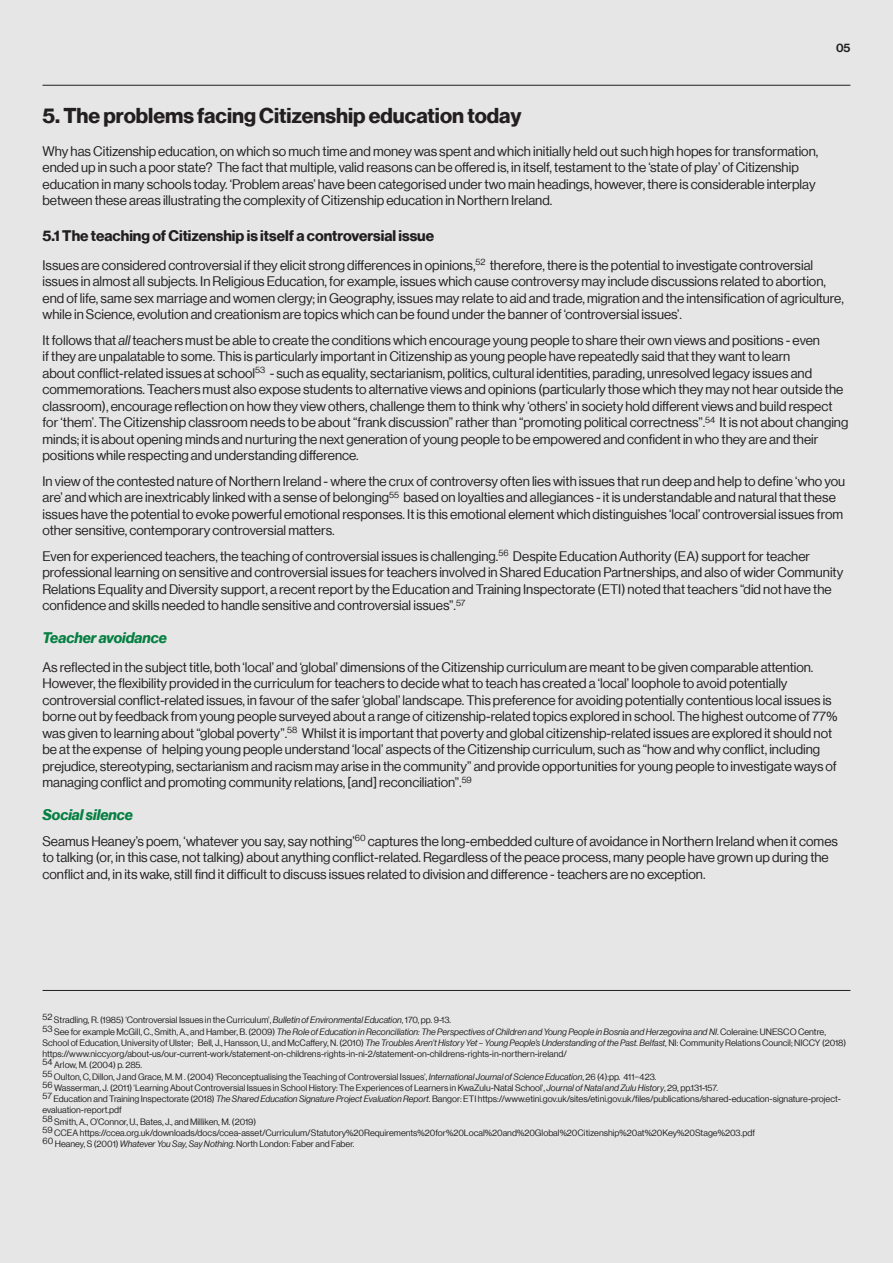
<style>
.page{position:relative;width:893px;height:1263px;background:#e5e6e5}
.page>*{position:absolute;margin:0;border:0;box-sizing:border-box;transform-origin:0 0}
.t1{font:21px "N Haas Grotesk DS Pro 75 Bd";color:#231f20}
.t2{font:15px "N Haas Grotesk DS Pro 75 Bd";color:#231f20}
.t3{font:15px "N Haas Grotesk DS Pro 76 Bd It";color:#057f42}
.t4{font:13.5px/16.5px "N Haas Grotesk DS Pro 55 Rg";color:#231f20}
.t5{font:12px "N Haas Grotesk DS Pro 65 Md";color:#231f20}
.t6{font:9px/11.2px "N Haas Grotesk DS Pro 55 Rg";color:#231f20}
.t7{font:9px "N Haas Grotesk DS Pro 56 It";color:#231f20}
.s1{font-family:"N Haas Grotesk DS Pro 56 It"}
.s2{font-family:"N Haas Grotesk DS Pro 55 Rg"}
</style>
<div class="page">
<hr style="left:43px;top:85px;width:807px;height:1px;background:#231f20">
<hr style="left:43px;top:990px;width:807px;height:1px;background:#231f20">
<p class="t5" style="left:836px;top:41px;width:16px">05</p>
<h1 class="t1" style="left:43px;top:103px;width:480px">5. The problems facing Citizenship education today</h1>
<p class="t4" style="left:43px;top:143px;width:777px">Why has Citizenship education, on which so much time and money was spent and which initially held out such high hopes for transformation, ended up in such a poor state? The fact that multiple, valid reasons can be offered is, in itself, testament to the ‘state of play’ of Citizenship education in many schools today. ‘Problem areas’ have been categorised under two main headings, however, there is considerable interplay between these areas illustrating the complexity of Citizenship education in Northern Ireland.</p>
<p class="t2" style="left:43px;top:227px;width:393px">5.1 The teaching of Citizenship is itself a controversial issue</p>
<p class="t4" style="left:43px;top:257px;width:803px">Issues are considered controversial if they elicit strong differences in opinions,<sup>52</sup> therefore, there is the potential to investigate controversial issues in almost all subjects. In Religious Education, for example, issues which cause controversy may include discussions related to abortion, end of life, same sex marriage and women clergy; in Geography, issues may relate to aid and trade, migration and the intensification of agriculture, while in Science, evolution and creationism are topics which can be found under the banner of ‘controversial issues’.</p>
<p class="t4" style="left:43px;top:332px;width:807px">It follows that <span class="s1">all</span> teachers must be able to create the conditions which encourage young people to share their own views and positions - even<br>if they are unpalatable to some. This is particularly important in Citizenship as young people have repeatedly said that they want to learn<br>about conflict-related issues at school<sup>53</sup> - such as equality, sectarianism, politics, cultural identities, parading, unresolved legacy issues and commemorations. Teachers must also expose students to alternative views and opinions (particularly those which they may not hear outside the classroom), encourage reflection on how they view others, challenge them to think why ‘others’ in society hold different views and build respect for ‘them’. The Citizenship classroom needs to be about “frank discussion” rather than “promoting political correctness”.<sup>54</sup> It is not about changing minds; it is about opening minds and nurturing the next generation of young people to be empowered and confident in who they are and their positions while respecting and understanding difference.</p>
<p class="t4" style="left:43px;top:473px;width:804px">In view of the contested nature of Northern Ireland - where the crux of controversy often lies with issues that run deep and help to define ‘who you are’ and which are inextricably linked with a sense of belonging<sup>55</sup> based on loyalties and allegiances - it is understandable and natural that these issues have the potential to evoke powerful emotional responses. It is this emotional element which distinguishes ‘local’ controversial issues from other sensitive, contemporary controversial matters.</p>
<p class="t4" style="left:43px;top:548px;width:802px">Even for experienced teachers, the teaching of controversial issues is challenging.<sup>56</sup> Despite Education Authority (EA) support for teacher professional learning on sensitive and controversial issues for teachers involved in Shared Education Partnerships, and also of wider Community Relations Equality and Diversity support, a recent report by the Education and Training Inspectorate (ETI) noted that teachers “did not have the confidence and skills needed to handle sensitive and controversial issues”.<sup>57</sup></p>
<p class="t3" style="left:43px;top:629px;width:126px">Teacher avoidance</p>
<p class="t4" style="left:43px;top:659px;width:796px">As reflected in the subject title, both ‘local’ and ‘global’ dimensions of the Citizenship curriculum are meant to be given comparable attention.<br>However, the flexibility provided in the curriculum for teachers to decide what to teach has created a ‘local’ loophole to avoid potentially controversial conflict-related issues, in favour of the safer ‘global’ landscape. This preference for avoiding potentially contentious local issues is borne out by feedback from young people surveyed about a range of citizenship-related topics explored in school. The highest outcome of 77% was given to learning about “global poverty”.<sup>58</sup> Whilst it is important that poverty and global citizenship-related issues are explored it should not be at the expense of helping young people understand ‘local’ aspects of the Citizenship curriculum, such as “how and why conflict, including prejudice, stereotyping, sectarianism and racism may arise in the community” and provide opportunities for young people to investigate ways of managing conflict and promoting community relations, [and] reconciliation”.<sup>59</sup></p>
<p class="t3" style="left:43px;top:806px;width:92px">Social silence</p>
<p class="t4" style="left:43px;top:833px;width:797px">Seamus Heaney’s poem, ‘whatever you say, say nothing’<sup>60</sup> captures the long-embedded culture of avoidance in Northern Ireland when it comes to talking (or, in this case, not talking) about anything conflict-related. Regardless of the peace process, many people have grown up during the conflict and, in its wake, still find it difficult to discuss issues related to division and difference - teachers are no exception.</p>
<p class="t6" style="left:43px;top:1014px;width:410px">52 Stradling, R. (1985) ‘Controversial Issues in the Curriculum’, <span class="s1">Bulletin of Environmental Education</span>, 170, pp. 9-13.</p>
<p class="t7" style="left:43px;top:1026px;width:785px"><sup>53</sup> <span class="s2">See for example McGill, C., Smith, A., and Hamber, B. (2009)</span> The Role of Education in Reconciliation: The Perspectives of Children and Young People in Bosnia and Herzegovina and NI<span class="s2">. Coleraine: UNESCO Centre,</span></p>
<p class="t6" style="left:43px;top:1037px;width:805px">School of Education, University of Ulster; Bell, J., Hansson, U., and McCaffery, N. (2010) <span class="s1">The Troubles Aren’t History Yet – Young People’s Understanding of the Past. Belfast,</span> NI: Community Relations Council; NICCY (2018) https://www.niccy.org/about-us/our-current-work/statement-on-childrens-rights-in-ni-2/statement-on-childrens-rights-in-northern-ireland/<br>54 Arlow, M. (2004) p. 285.<br>55 Oulton, C, Dillon, J and Grace, M. M . (2004) ‘Reconceptualising the Teaching of Controversial Issues’, <span class="s1">International Journal of Science Education</span>, 26 (4):pp. 411−423.<br>56 Wasserman, J. (2011) ‘Learning About Controversial Issues in School History: The Experiences of Learners in KwaZulu-Natal School’, <span class="s1">Journal of Natal and Zulu History</span>, 29, pp.131-157.<br>57 Education and Training Inspectorate (2018) <span class="s1">The Shared Education Signature Project Evaluation Report</span>. Bangor: ETI https://www.etini.gov.uk/sites/etini.gov.uk/files/publications/shared-education-signature-project&shy;evaluation-report.pdf<br>58 Smith, A., O’Connor, U., Bates, J., and Milliken, M. (2019)<br>59 CCEA https://ccea.org.uk/downloads/docs/ccea-asset/Curriculum/Statutory%20Requirements%20for%20Local%20and%20Global%20Citizenship%20at%20Key%20Stage%203.pdf<br>60 Heaney, S (2001) <span class="s1">Whatever You Say, Say Nothing</span>. North London: Faber and Faber.</p>
</div>
